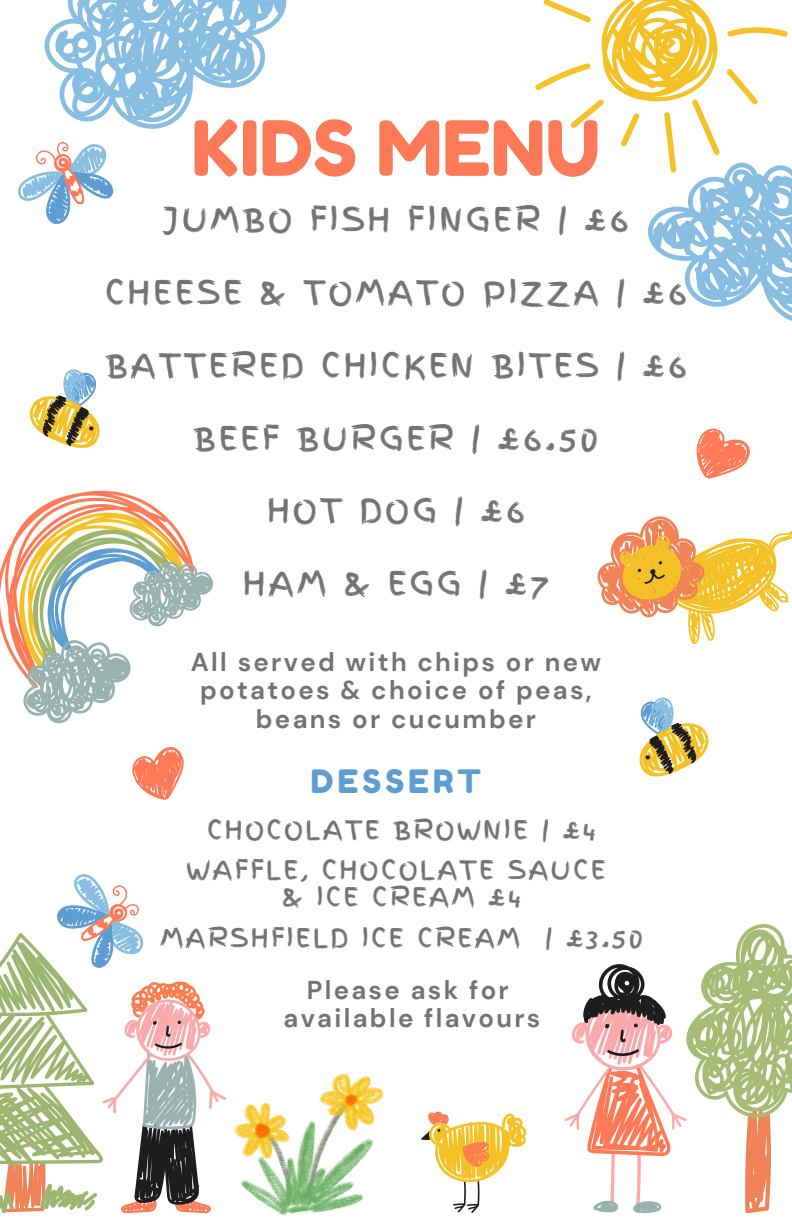
<style>
.page{position:relative;width:792px;height:1224px;background:#fff}
.page>*{position:absolute;margin:0;border:0;box-sizing:border-box;transform-origin:0 0}
.t1{font:75.9px "Fredoka One";color:#fc7a58}
.t2{font:32.8px "Finger Paint";letter-spacing:.09em;color:#737373}
.t3{font:32.2px "Fredoka One";letter-spacing:.13em;color:#5d9dd1}
.t4{font:700 25.8px/28.5px "DM Sans";letter-spacing:.09em;color:#737373;text-align:center}
.t5{font:25.8px/40.5px "Finger Paint";letter-spacing:.09em;color:#737373;text-align:center}
</style>
<div class="page">
<svg style="left:564px;top:924px;width:228px;height:289px"></svg>
<svg style="left:421px;top:1111px;width:105px;height:102px"></svg>
<svg style="left:639px;top:697px;width:70px;height:80px"></svg>
<svg style="left:0;top:874px;width:226px;height:339px"></svg>
<svg style="left:597px;top:516px;width:195px;height:128px"></svg>
<svg style="left:0;top:490px;width:213px;height:310px"></svg>
<svg style="left:44px;top:0;width:243px;height:129px"></svg>
<svg style="left:87px;top:20px;width:6px;height:7px"></svg>
<svg style="left:85px;top:88px;width:9px;height:8px"></svg>
<svg style="left:79px;top:47px;width:7px;height:2px"></svg>
<svg style="left:535px;top:0;width:257px;height:321px"></svg>
<svg style="left:18px;top:142px;width:96px;height:82px"></svg>
<img style="left:235px;top:1075px;width:148px;height:140px">
<svg style="left:29px;top:369px;width:71px;height:79px"></svg>
<svg style="left:696px;top:428px;width:54px;height:51px"></svg>
<h1 class="t1" style="left:191px;top:102px;width:410px">KIDS MENU</h1>
<p class="t2" style="left:164px;top:195px;width:466px">JUMBO FISH FINGER | £6</p>
<p class="t2" style="left:105px;top:268px;width:583px">CHEESE &amp; TOMATO PIZZA | £6</p>
<p class="t2" style="left:105px;top:341px;width:583px">BATTERED CHICKEN BITES | £6</p>
<p class="t2" style="left:193px;top:414px;width:407px">BEEF BURGER | £6.50</p>
<p class="t2" style="left:267px;top:486px;width:259px">HOT DOG | £6</p>
<p class="t2" style="left:243px;top:559px;width:308px">HAM &amp; EGG | £7</p>
<h2 class="t4" style="left:191px;top:648px;width:412px">All served with chips or new potatoes &amp; choice of peas, beans or cucumber</h2>
<p class="t3" style="left:311px;top:762px;width:172px">DESSERT</p>
<p class="t5" style="left:186px;top:809px;width:421px">CHOCOLATE BROWNIE | £4<br>WAFFLE, CHOCOLATE SAUCE</p>
<p class="t5" style="left:160px;top:877px;width:485px">&amp; ICE CREAM £4<br>MARSHFIELD ICE CREAM | £3.50</p>
<p class="t4" style="left:307px;top:976px;width:204px">Please ask for</p>
<p class="t4" style="left:284px;top:1004px;width:258px">available flavours</p>
</div>
